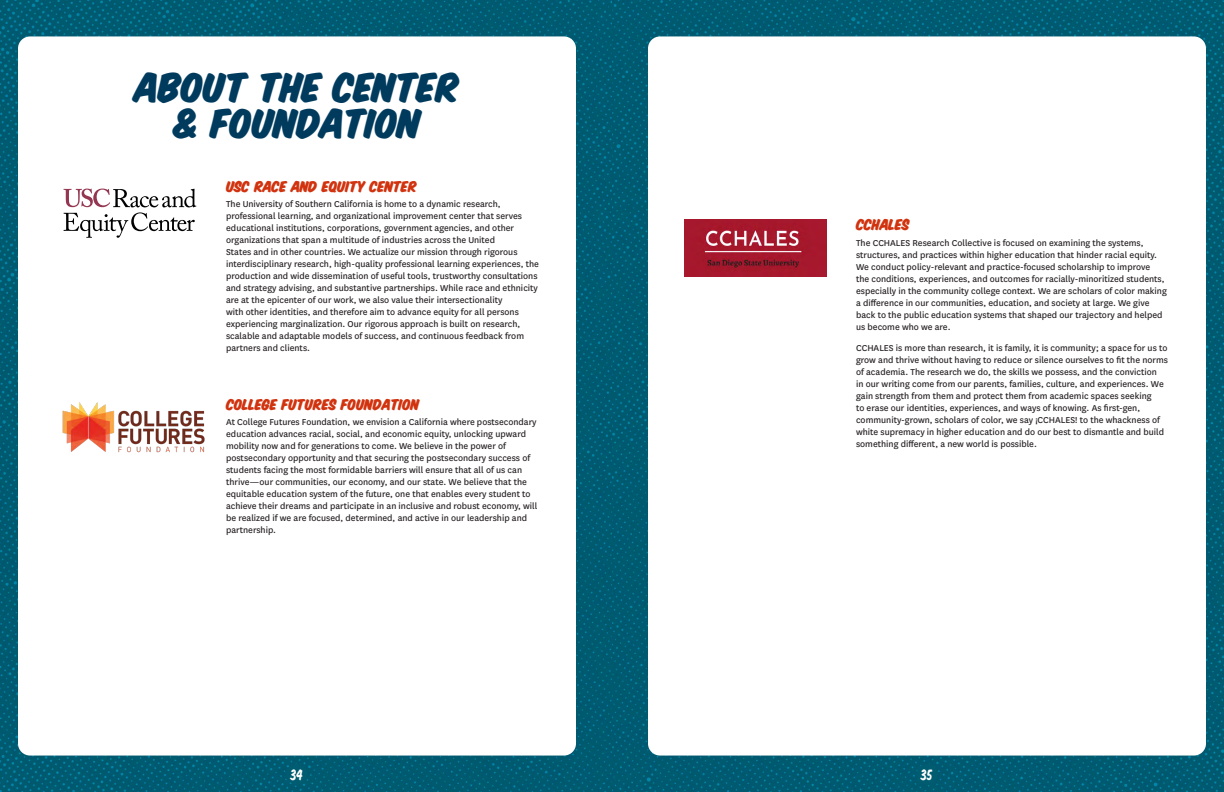
<style>
.page{position:relative;width:1224px;height:792px;background:#fff}
.page>*{position:absolute;margin:0;border:0;box-sizing:border-box;transform-origin:0 0}
.t1{font:32px/36px "Komika Title Paint";color:#003b5e;text-align:center}
.t2{font:14px "Komika Title Kaps";color:#fff}
.t3{font:12px "Komika Title Paint";color:#d1330f}
.t4{font:10px/12px "National";color:#241f21}
</style>
<div class="page">
<img style="left:0;top:0;width:1224px;height:792px">
<div style="left:18px;top:36px;width:558px;height:720px;background:#fff;border-radius:12px"></div>
<div style="left:648px;top:36px;width:558px;height:720px;background:#fff;border-radius:12px"></div>
<div style="left:287px;top:764px;width:20px;height:21px;background:#005c70;border-radius:50%"></div>
<div style="left:917px;top:764px;width:20px;height:21px;background:#005c70;border-radius:50%"></div>
<img style="left:684px;top:219px;width:142px;height:57px">
<img style="left:62px;top:402px;width:143px;height:51px">
<svg style="left:64px;top:189px;width:132px;height:49px"></svg>
<h1 class="t1" style="left:135px;top:73px;width:326px">ABOUT THE CENTER &amp; FOUNDATION</h1>
<p class="t3" style="left:226px;top:181px;width:192px">USC RACE AND EQUITY CENTER</p>
<p class="t4" style="left:226px;top:198px;width:314px">The University of Southern California is home to a dynamic research, professional learning, and organizational improvement center that serves educational institutions, corporations, government agencies, and other organizations that span a multitude of industries across the United<br>States and in other countries. We actualize our mission through rigorous interdisciplinary research, high-quality professional learning experiences, the production and wide dissemination of useful tools, trustworthy consultations and strategy advising, and substantive partnerships. While race and ethnicity are at the epicenter of our work, we also value their intersectionality<br>with other identities, and therefore aim to advance equity for all persons experiencing marginalization. Our rigorous approach is built on research, scalable and adaptable models of success, and continuous feedback from partners and clients.</p>
<p class="t3" style="left:226px;top:398px;width:195px">COLLEGE FUTURES FOUNDATION</p>
<p class="t4" style="left:226px;top:416px;width:313px">At College Futures Foundation, we envision a California where postsecondary education advances racial, social, and economic equity, unlocking upward mobility now and for generations to come. We believe in the power of postsecondary opportunity and that securing the postsecondary success of students facing the most formidable barriers will ensure that all of us can thrive—our communities, our economy, and our state. We believe that the equitable education system of the future, one that enables every student to achieve their dreams and participate in an inclusive and robust economy, will be realized if we are focused, determined, and active in our leadership and partnership.</p>
<p class="t3" style="left:856px;top:219px;width:55px">CCHALES</p>
<p class="t4" style="left:856px;top:236px;width:312px">The CCHALES Research Collective is focused on examining the systems, structures, and practices within higher education that hinder racial equity.<br>We conduct policy-relevant and practice-focused scholarship to improve<br>the conditions, experiences, and outcomes for racially-minoritized students, especially in the community college context. We are scholars of color making a difference in our communities, education, and society at large. We give back to the public education systems that shaped our trajectory and helped us become who we are.</p>
<p class="t4" style="left:856px;top:341px;width:313px">CCHALES is more than research, it is family, it is community; a space for us to grow and thrive without having to reduce or silence ourselves to fit the norms of academia. The research we do, the skills we possess, and the conviction<br>in our writing come from our parents, families, culture, and experiences. We gain strength from them and protect them from academic spaces seeking<br>to erase our identities, experiences, and ways of knowing. As first-gen, community-grown, scholars of color, we say ¡CCHALES! to the whackness of white supremacy in higher education and do our best to dismantle and build something different, a new world is possible.</p>
<h2 class="t2" style="left:291px;top:764px;width:14px">34</h2>
<h2 class="t2" style="left:921px;top:764px;width:13px">35</h2>
</div>
